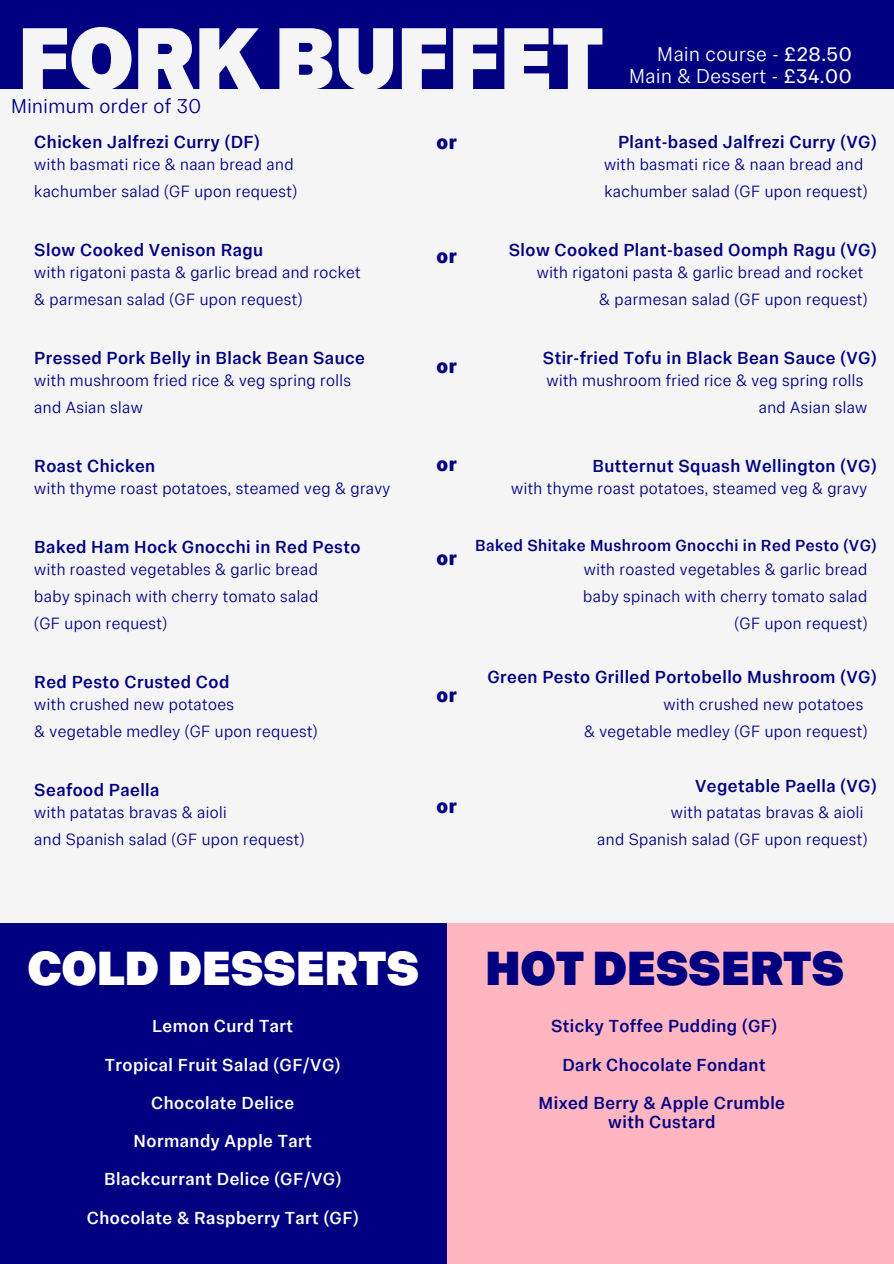
<style>
.page{position:relative;width:894px;height:1264px;background:#fff}
.page>*{position:absolute;margin:0;border:0;box-sizing:border-box;transform-origin:0 0}
.t1{font:800 90px "Imperial Sans Text";letter-spacing:-.02em;color:#f5f5f5}
.t2{font:800 49.5px "Imperial Sans Text";letter-spacing:-.02em;color:#fff}
.t3{font:800 49.5px "Imperial Sans Text";letter-spacing:-.02em;color:#000080}
.t4{font:300 20.25px/21.3px "Imperial Sans Text";letter-spacing:.025em;color:#fefefe;text-align:right}
.t5{font:300 20.25px "Imperial Sans Text";letter-spacing:.025em;color:#000080}
.t6{font:700 20.25px "Imperial Sans Text";letter-spacing:.025em;color:#000080}
.t7{font:500 18px/19.2px "Imperial Sans Text";letter-spacing:.025em;color:#000080;text-align:center}
.t8{font:500 18px "Imperial Sans Text";letter-spacing:.025em;color:#fff}
.t9{font:300 16.5px "Imperial Sans Text";letter-spacing:.025em;color:#000080}
.t10{font:500 16.5px "Imperial Sans Text";letter-spacing:.025em;color:#000080}
.s1{font-weight:400}
</style>
<div class="page">
<div style="left:0;top:0;width:893px;height:1263px;background:#f5f5f5"></div>
<div style="left:0;top:0;width:893px;height:89px;background:#000080"></div>
<div style="left:437px;top:922px;width:456px;height:341px;background:#ffb6c1"></div>
<div style="left:0;top:922px;width:446px;height:341px;background:#000080"></div>
<h4 class="t1" style="left:17px;top:22px;width:588px">FORK BUFFET</h4>
<p class="t5" style="left:11px;top:98px;width:191px">Minimum order of 30</p>
<h5 class="t7" style="left:34px;top:134px;width:227px">Chicken Jalfrezi Curry (DF)</h5>
<h5 class="t6" style="left:436px;top:134px;width:22px">or</h5>
<p class="t4" style="left:629px;top:46px;width:224px">Main course - <span class="s1">£28.50<br></span>Main &amp; Dessert - <span class="s1">£34.00</span></p>
<h3 class="t7" style="left:618px;top:134px;width:260px">Plant-based Jalfrezi Curry (VG)</h3>
<h1 class="t9" style="left:34px;top:157px;width:260px">with basmati rice &amp; naan bread and</h1>
<h4 class="t9" style="left:34px;top:184px;width:264px">kachumber salad (GF upon request)</h4>
<p class="t9" style="left:604px;top:157px;width:260px">with basmati rice &amp; naan bread and</p>
<p class="t9" style="left:604px;top:184px;width:264px">kachumber salad (GF upon request)</p>
<h5 class="t7" style="left:34px;top:242px;width:230px">Slow Cooked Venison Ragu</h5>
<h5 class="t6" style="left:436px;top:248px;width:22px">or</h5>
<h3 class="t7" style="left:508px;top:242px;width:369px">Slow Cooked Plant-based Oomph Ragu (VG)</h3>
<h3 class="t9" style="left:34px;top:265px;width:328px">with rigatoni pasta &amp; garlic bread and rocket</h3>
<h5 class="t9" style="left:34px;top:292px;width:269px">&amp; parmesan salad (GF upon request)</h5>
<p class="t9" style="left:536px;top:265px;width:328px">with rigatoni pasta &amp; garlic bread and rocket</p>
<p class="t9" style="left:599px;top:292px;width:269px">&amp; parmesan salad (GF upon request)</p>
<h5 class="t7" style="left:34px;top:350px;width:332px">Pressed Pork Belly in Black Bean Sauce</h5>
<h5 class="t9" style="left:34px;top:373px;width:318px">with mushroom fried rice &amp; veg spring rolls</h5>
<h5 class="t9" style="left:34px;top:400px;width:110px">and Asian slaw</h5>
<h5 class="t6" style="left:436px;top:358px;width:22px">or</h5>
<h3 class="t7" style="left:542px;top:350px;width:335px">Stir-fried Tofu in Black Bean Sauce (VG)</h3>
<p class="t9" style="left:546px;top:373px;width:318px">with mushroom fried rice &amp; veg spring rolls</p>
<p class="t9" style="left:758px;top:400px;width:110px">and Asian slaw</p>
<p class="t7" style="left:34px;top:458px;width:122px">Roast Chicken</p>
<h2 class="t6" style="left:436px;top:455px;width:22px">or</h2>
<h2 class="t7" style="left:592px;top:458px;width:285px">Butternut Squash Wellington (VG)</h2>
<h5 class="t9" style="left:34px;top:481px;width:357px">with thyme roast potatoes, steamed veg &amp; gravy</h5>
<p class="t9" style="left:511px;top:481px;width:357px">with thyme roast potatoes, steamed veg &amp; gravy</p>
<p class="t7" style="left:34px;top:539px;width:327px">Baked Ham Hock Gnocchi in Red Pesto</p>
<h5 class="t9" style="left:34px;top:562px;width:285px">with roasted vegetables &amp; garlic bread</h5>
<h5 class="t9" style="left:34px;top:589px;width:285px">baby spinach with cherry tomato salad</h5>
<h5 class="t9" style="left:34px;top:616px;width:134px">(GF upon request)</h5>
<h5 class="t6" style="left:436px;top:550px;width:22px">or</h5>
<h5 class="t10" style="left:475px;top:538px;width:403px">Baked Shitake Mushroom Gnocchi in Red Pesto (VG)</h5>
<p class="t9" style="left:583px;top:562px;width:285px">with roasted vegetables &amp; garlic bread</p>
<p class="t9" style="left:583px;top:589px;width:285px">baby spinach with cherry tomato salad</p>
<p class="t9" style="left:734px;top:616px;width:134px">(GF upon request)</p>
<p class="t7" style="left:34px;top:674px;width:196px">Red Pesto Crusted Cod</p>
<h5 class="t7" style="left:487px;top:669px;width:390px">Green Pesto Grilled Portobello Mushroom (VG)</h5>
<h5 class="t9" style="left:34px;top:697px;width:201px">with crushed new potatoes</h5>
<h5 class="t9" style="left:34px;top:724px;width:284px">&amp; vegetable medley (GF upon request)</h5>
<h5 class="t6" style="left:436px;top:686px;width:22px">or</h5>
<p class="t9" style="left:663px;top:697px;width:201px">with crushed new potatoes</p>
<h3 class="t9" style="left:584px;top:724px;width:284px">&amp; vegetable medley (GF upon request)</h3>
<p class="t7" style="left:34px;top:782px;width:127px">Seafood Paella</p>
<h5 class="t7" style="left:695px;top:777px;width:183px">Vegetable Paella (VG)</h5>
<h5 class="t9" style="left:34px;top:805px;width:194px">with patatas bravas &amp; aioli</h5>
<h5 class="t9" style="left:34px;top:832px;width:271px">and Spanish salad (GF upon request)</h5>
<h5 class="t6" style="left:436px;top:798px;width:22px">or</h5>
<h3 class="t9" style="left:670px;top:805px;width:194px">with patatas bravas &amp; aioli</h3>
<h3 class="t9" style="left:597px;top:832px;width:271px">and Spanish salad (GF upon request)</h3>
<p class="t2" style="left:27px;top:948px;width:394px">COLD DESSERTS</p>
<p class="t8" style="left:152px;top:1018px;width:142px">Lemon Curd Tart</p>
<p class="t8" style="left:105px;top:1057px;width:237px">Tropical Fruit Salad (GF/VG)</p>
<p class="t8" style="left:151px;top:1095px;width:144px">Chocolate Delice</p>
<p class="t8" style="left:133px;top:1133px;width:180px">Normandy Apple Tart</p>
<p class="t8" style="left:104px;top:1171px;width:238px">Blackcurrant Delice (GF/VG)</p>
<p class="t8" style="left:87px;top:1210px;width:273px">Chocolate &amp; Raspberry Tart (GF)</p>
<p class="t3" style="left:484px;top:948px;width:361px">HOT DESSERTS</p>
<p class="t7" style="left:551px;top:1018px;width:227px">Sticky Toffee Pudding (GF)</p>
<p class="t7" style="left:562px;top:1056px;width:205px">Dark Chocolate Fondant</p>
<p class="t7" style="left:538px;top:1094px;width:248px">Mixed Berry &amp; Apple Crumble with Custard</p>
</div>
